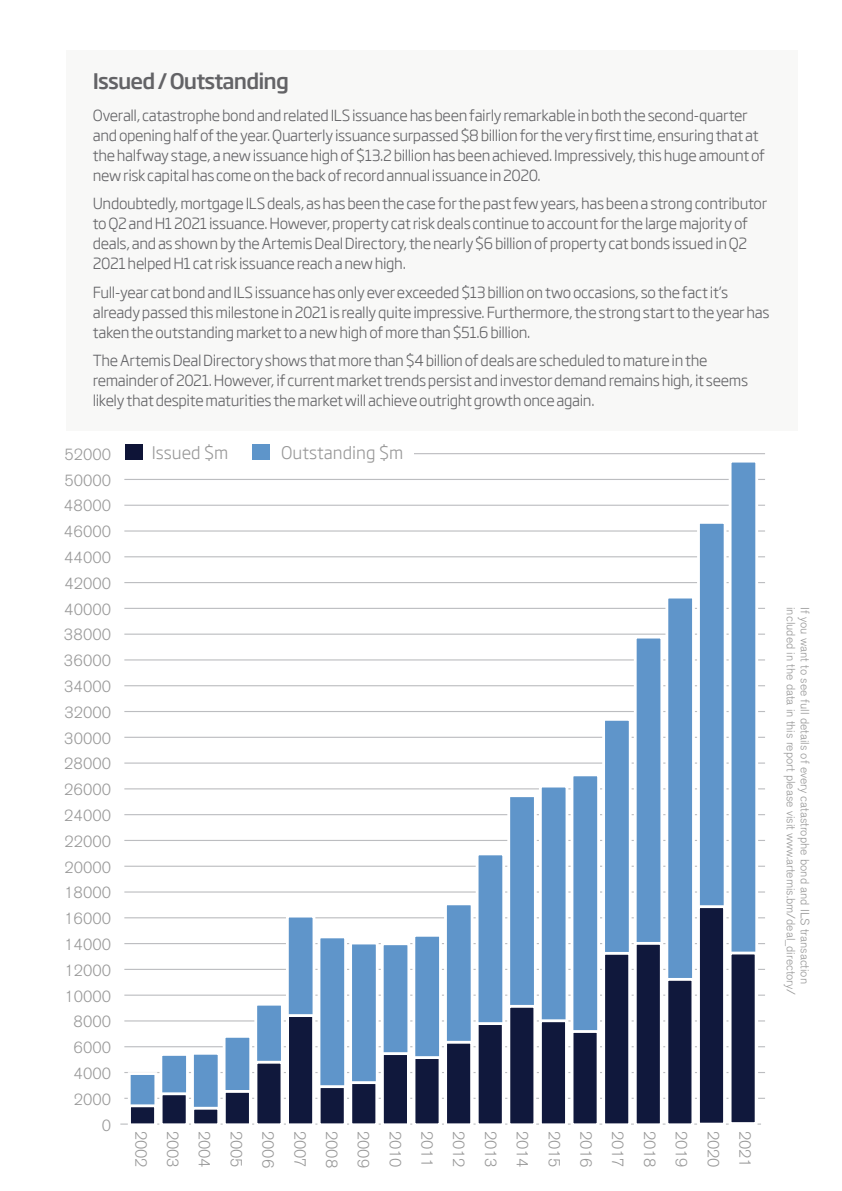
<style>
.page{position:relative;width:842px;height:1191px;background:#fff}
.page>*{position:absolute;margin:0;border:0;box-sizing:border-box;transform-origin:0 0}
.t1{font:500 21px "Soho Gothic Pro";letter-spacing:-.04em;color:#636366}
.t2{font:300 17px "Soho Gothic Pro";color:#989898}
.t3{font:300 16px/25.8px "Akzidenz Grotesk BE";color:#989898;text-align:right}
.t4{font:300 15px/20px "Soho Gothic Pro";letter-spacing:-.025em;color:#636366}
.t5{font:300 12px "Akzidenz Grotesk BE";color:#989898}
</style>
<div class="page">
<hr style="left:124px;top:453px;width:641px;height:1px;background:#bcbdc0">
<hr style="left:124px;top:659px;width:641px;height:1px;background:#bcbdc0">
<hr style="left:124px;top:633px;width:641px;height:1px;background:#bcbdc0">
<hr style="left:124px;top:608px;width:641px;height:1px;background:#bcbdc0">
<hr style="left:124px;top:556px;width:641px;height:1px;background:#bcbdc0">
<hr style="left:124px;top:685px;width:641px;height:1px;background:#bcbdc0">
<hr style="left:124px;top:582px;width:641px;height:1px;background:#bcbdc0">
<hr style="left:124px;top:530px;width:641px;height:1px;background:#bcbdc0">
<hr style="left:124px;top:504px;width:641px;height:2px;background:#bcbdc0">
<hr style="left:124px;top:479px;width:641px;height:1px;background:#bcbdc0">
<hr style="left:120px;top:1123px;width:641px;height:1px;background:#bcbdc0">
<hr style="left:124px;top:1020px;width:641px;height:1px;background:#bcbdc0">
<hr style="left:124px;top:1046px;width:641px;height:1px;background:#bcbdc0">
<hr style="left:124px;top:1072px;width:641px;height:1px;background:#bcbdc0">
<hr style="left:124px;top:1097px;width:641px;height:1px;background:#bcbdc0">
<hr style="left:124px;top:840px;width:641px;height:1px;background:#bcbdc0">
<hr style="left:124px;top:865px;width:641px;height:1px;background:#bcbdc0">
<hr style="left:124px;top:917px;width:641px;height:1px;background:#bcbdc0">
<hr style="left:124px;top:968px;width:641px;height:2px;background:#bcbdc0">
<hr style="left:124px;top:994px;width:641px;height:1px;background:#bcbdc0">
<hr style="left:124px;top:814px;width:641px;height:1px;background:#bcbdc0">
<hr style="left:124px;top:762px;width:641px;height:1px;background:#bcbdc0">
<hr style="left:124px;top:788px;width:641px;height:1px;background:#bcbdc0">
<hr style="left:124px;top:711px;width:641px;height:1px;background:#bcbdc0">
<hr style="left:124px;top:736px;width:641px;height:2px;background:#bcbdc0">
<hr style="left:124px;top:943px;width:641px;height:1px;background:#bcbdc0">
<hr style="left:124px;top:891px;width:641px;height:1px;background:#bcbdc0">
<div style="left:66px;top:50px;width:731px;height:380px;background:#f8f8f7"></div>
<svg style="left:126px;top:462px;width:633px;height:663px"></svg>
<div style="left:119px;top:446px;width:295px;height:15px;background:#fff"></div>
<div style="left:125px;top:444px;width:17px;height:15px;background:#0e1437"></div>
<div style="left:253px;top:444px;width:17px;height:15px;background:#5e95ca"></div>
<h1 class="t1" style="left:93px;top:68px;width:198px">Issued / Outstanding</h1>
<p class="t4" style="left:93px;top:104px;width:674px">Overall, catastrophe bond and related ILS issuance has been fairly remarkable in both the second-quarter and opening half of the year. Quarterly issuance surpassed $8 billion for the very first time, ensuring that at the halfway stage, a new issuance high of $13.2 billion has been achieved. Impressively, this huge amount of new risk capital has come on the back of record annual issuance in 2020.</p>
<p class="t4" style="left:93px;top:193px;width:676px">Undoubtedly, mortgage ILS deals, as has been the case for the past few years, has been a strong contributor to Q2 and H1 2021 issuance. However, property cat risk deals continue to account for the large majority of deals, and as shown by the Artemis Deal Directory, the nearly $6 billion of property cat bonds issued in Q2<br>2021 helped H1 cat risk issuance reach a new high.</p>
<p class="t4" style="left:93px;top:281px;width:678px">Full-year cat bond and ILS issuance has only ever exceeded $13 billion on two occasions, so the fact it’s already passed this milestone in 2021 is really quite impressive. Furthermore, the strong start to the year has taken the outstanding market to a new high of more than $51.6 billion.</p>
<p class="t4" style="left:93px;top:350px;width:657px">The Artemis Deal Directory shows that more than $4 billion of deals are scheduled to mature in the remainder of 2021. However, if current market trends persist and investor demand remains high, it seems likely that despite maturities the market will achieve outright growth once again.</p>
<p class="t3" style="left:64px;top:441px;width:49px">52000<br>50000<br>48000<br>46000<br>44000<br>42000<br>40000<br>38000<br>36000<br>34000<br>32000<br>30000<br>28000<br>26000<br>24000<br>22000<br>20000<br>18000<br>16000<br>14000<br>12000<br>10000<br>8000<br>6000<br>4000<br>2000<br>0</p>
<p class="t2" style="left:152px;top:439px;width:78px">Issued $m</p>
<p class="t2" style="left:281px;top:439px;width:124px">Outstanding $m</p>
<p class="t3" style="left:153px;top:1131px;width:38px;rotate:90deg">2002</p>
<p class="t3" style="left:185px;top:1131px;width:38px;rotate:90deg">2003</p>
<p class="t3" style="left:217px;top:1131px;width:38px;rotate:90deg">2004</p>
<p class="t3" style="left:249px;top:1131px;width:38px;rotate:90deg">2005</p>
<p class="t3" style="left:281px;top:1131px;width:38px;rotate:90deg">2006</p>
<p class="t3" style="left:312px;top:1131px;width:37px;rotate:90deg">2007</p>
<p class="t3" style="left:344px;top:1131px;width:38px;rotate:90deg">2008</p>
<p class="t3" style="left:376px;top:1131px;width:38px;rotate:90deg">2009</p>
<p class="t3" style="left:408px;top:1131px;width:38px;rotate:90deg">2010</p>
<p class="t3" style="left:440px;top:1131px;width:38px;rotate:90deg">2011</p>
<p class="t3" style="left:471px;top:1131px;width:38px;rotate:90deg">2012</p>
<p class="t3" style="left:503px;top:1131px;width:38px;rotate:90deg">2013</p>
<p class="t3" style="left:535px;top:1131px;width:38px;rotate:90deg">2014</p>
<p class="t3" style="left:567px;top:1131px;width:38px;rotate:90deg">2015</p>
<p class="t3" style="left:599px;top:1131px;width:38px;rotate:90deg">2016</p>
<p class="t3" style="left:630px;top:1131px;width:38px;rotate:90deg">2017</p>
<p class="t3" style="left:662px;top:1131px;width:38px;rotate:90deg">2018</p>
<p class="t3" style="left:694px;top:1131px;width:38px;rotate:90deg">2019</p>
<p class="t3" style="left:726px;top:1131px;width:38px;rotate:90deg">2020</p>
<p class="t3" style="left:758px;top:1131px;width:38px;rotate:90deg">2021</p>
<p class="t5" style="left:797px;top:607px;width:390px;rotate:90deg">included in the data in this report please visit www.artemis.bm/deal_directory/</p>
<p class="t5" style="left:811px;top:607px;width:378px;rotate:90deg">If you want to see full details of every catastrophe bond and ILS transaction</p>
</div>
